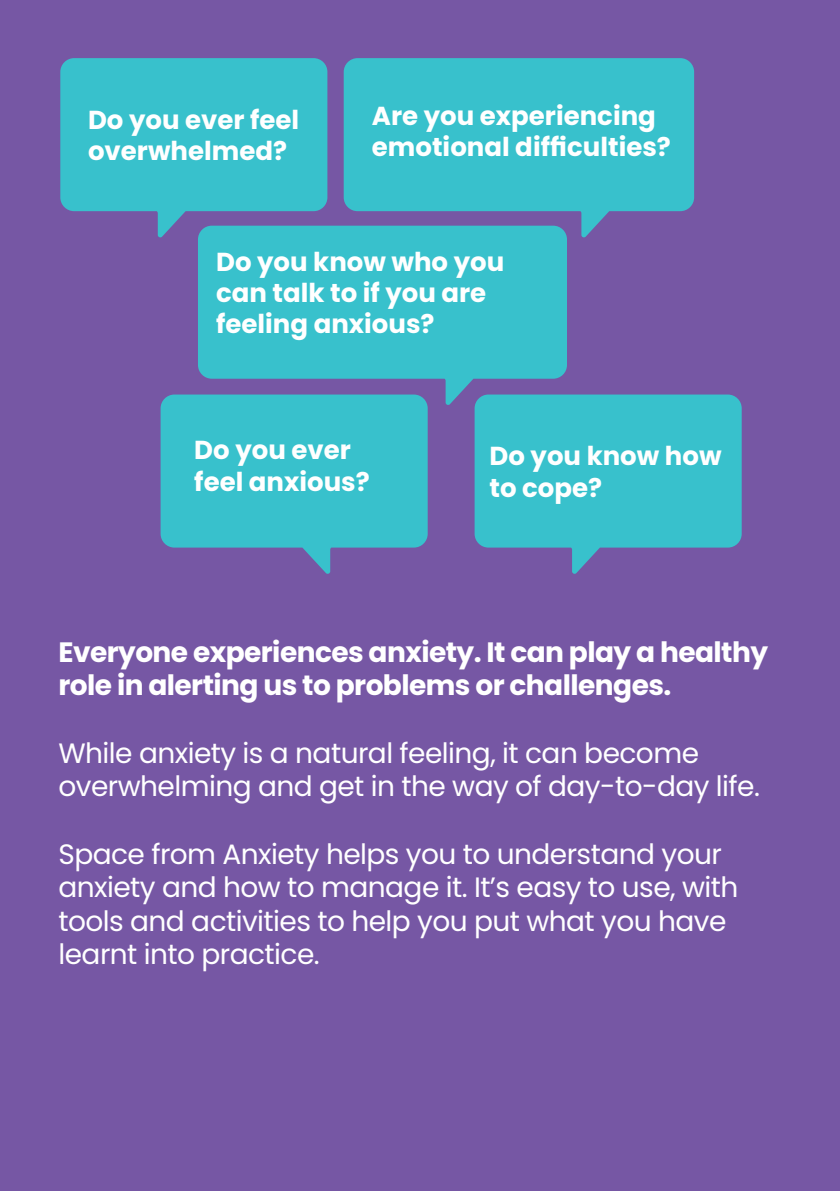
<style>
.page{position:relative;width:840px;height:1191px;background:#fff}
.page>*{position:absolute;margin:0;border:0;box-sizing:border-box;transform-origin:0 0}
.t1{font:28px/33.6px "Poppins";letter-spacing:-.02em;color:#fff}
.t2{font:700 28px/33.6px "Poppins";letter-spacing:-.02em;color:#fff}
.t3{font:700 26px/31.2px "Poppins";color:#fff}
</style>
<div class="page">
<div style="left:0;top:0;width:839px;height:1191px;background:#7657a4"></div>
<svg style="left:60px;top:58px;width:267px;height:180px;fill:#38c1cc"></svg>
<svg style="left:160px;top:394px;width:267px;height:180px;fill:#38c1cc"></svg>
<svg style="left:474px;top:394px;width:267px;height:180px;fill:#38c1cc"></svg>
<svg style="left:198px;top:226px;width:368px;height:180px;fill:#38c1cc"></svg>
<svg style="left:343px;top:58px;width:350px;height:180px;fill:#38c1cc"></svg>
<p class="t3" style="left:88px;top:104px;width:213px">Do you ever feel overwhelmed?</p>
<p class="t3" style="left:371px;top:100px;width:300px">Are you experiencing emotional difficulties?</p>
<p class="t3" style="left:216px;top:246px;width:289px">Do you know who you can talk to if you are feeling anxious?</p>
<p class="t3" style="left:194px;top:435px;width:177px">Do you ever feel anxious?</p>
<p class="t3" style="left:489px;top:441px;width:233px">Do you know how to cope?</p>
<p class="t2" style="left:58px;top:635px;width:710px">Everyone experiences anxiety. It can play a healthy role in alerting us to problems or challenges.</p>
<p class="t1" style="left:58px;top:736px;width:702px">While anxiety is a natural feeling, it can become overwhelming and get in the way of day-to-day life.</p>
<p class="t1" style="left:58px;top:837px;width:681px">Space from Anxiety helps you to understand your anxiety and how to manage it. It’s easy to use, with tools and activities to help you put what you have learnt into practice.</p>
</div>
